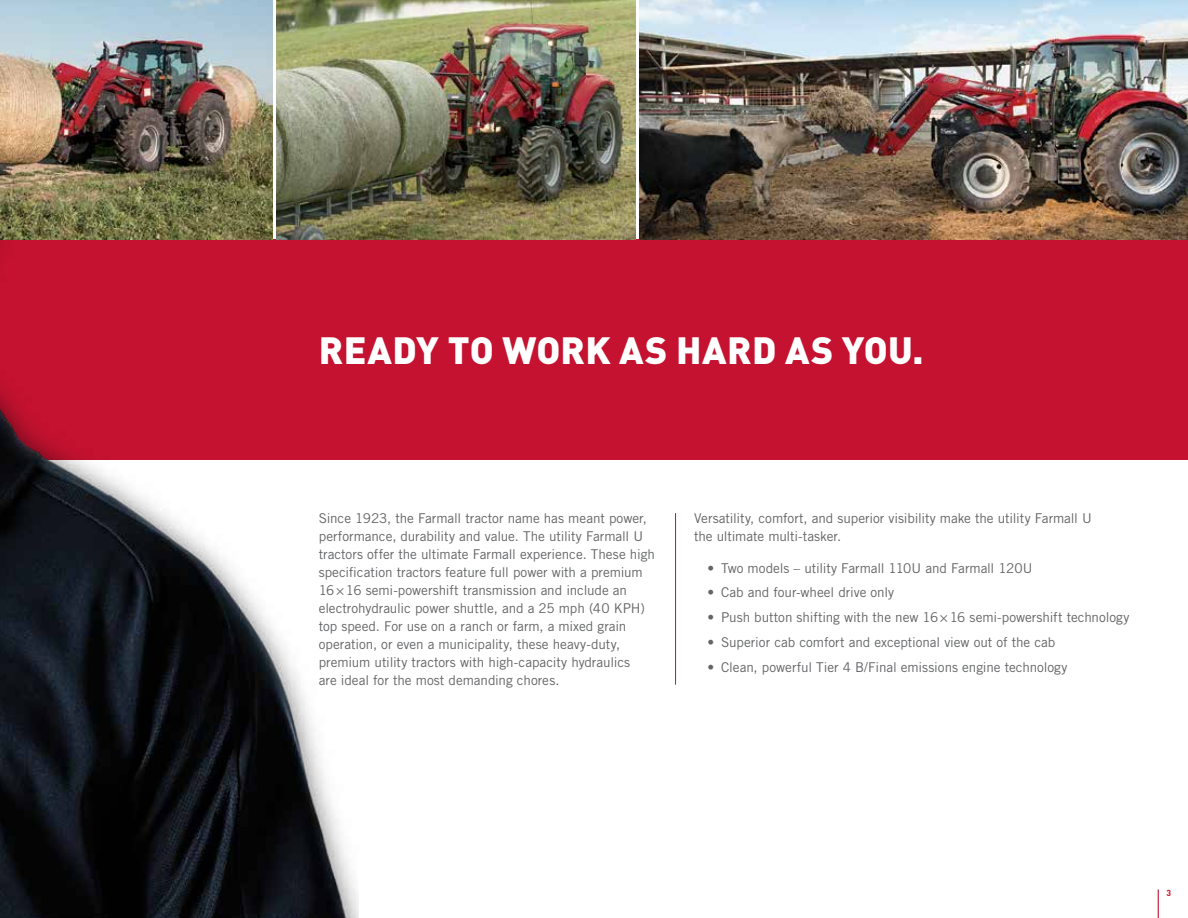
<style>
.page{position:relative;width:1188px;height:918px;background:#fff}
.page>*{position:absolute;margin:0;border:0;box-sizing:border-box;transform-origin:0 0}
.t1{font:900 37.5px "DINOT";letter-spacing:.005em;color:#fff}
.t2{font:13.5px/18px "Trade Gothic LT Std";letter-spacing:-.005em;color:#636466}
.t3{font:700 8.7px "DINOT";color:#c41230}
</style>
<div class="page">
<div style="left:0;top:239px;width:1188px;height:220px;background:#c41230"></div>
<img style="left:359px;top:0;width:277px;height:239px">
<img style="left:639px;top:0;width:549px;height:239px">
<hr style="left:675px;top:513px;width:1px;height:171px;background:#c41230">
<img style="left:0;top:0;width:359px;height:918px">
<svg style="left:1158px;top:890px;width:1px;height:28px"></svg>
<h1 class="t1" style="left:319px;top:324px;width:606px">READY TO WORK AS HARD AS YOU.</h1>
<p class="t2" style="left:319px;top:509px;width:338px">Since 1923, the Farmall tractor name has meant power, performance, durability and value. The utility Farmall U tractors offer the ultimate Farmall experience. These high specification tractors feature full power with a premium 16×16 semi-powershift transmission and include an electrohydraulic power shuttle, and a 25 mph (40 KPH) top speed. For use on a ranch or farm, a mixed grain operation, or even a municipality, these heavy-duty, premium utility tractors with high-capacity hydraulics<br>are ideal for the most demanding chores.</p>
<p class="t2" style="left:694px;top:509px;width:399px">Versatility, comfort, and superior visibility make the utility Farmall U the ultimate multi-tasker.</p>
<p class="t2" style="left:708px;top:559px;width:326px">• Two models – utility Farmall 110U and Farmall 120U</p>
<p class="t2" style="left:708px;top:583px;width:188px">• Cab and four-wheel drive only</p>
<p class="t2" style="left:708px;top:608px;width:423px">• Push button shifting with the new 16×16 semi-powershift technology</p>
<p class="t2" style="left:708px;top:633px;width:349px">• Superior cab comfort and exceptional view out of the cab</p>
<p class="t2" style="left:708px;top:658px;width:361px">• Clean, powerful Tier 4 B/Final emissions engine technology</p>
<p class="t3" style="left:1167px;top:887px;width:6px">3</p>
</div>
